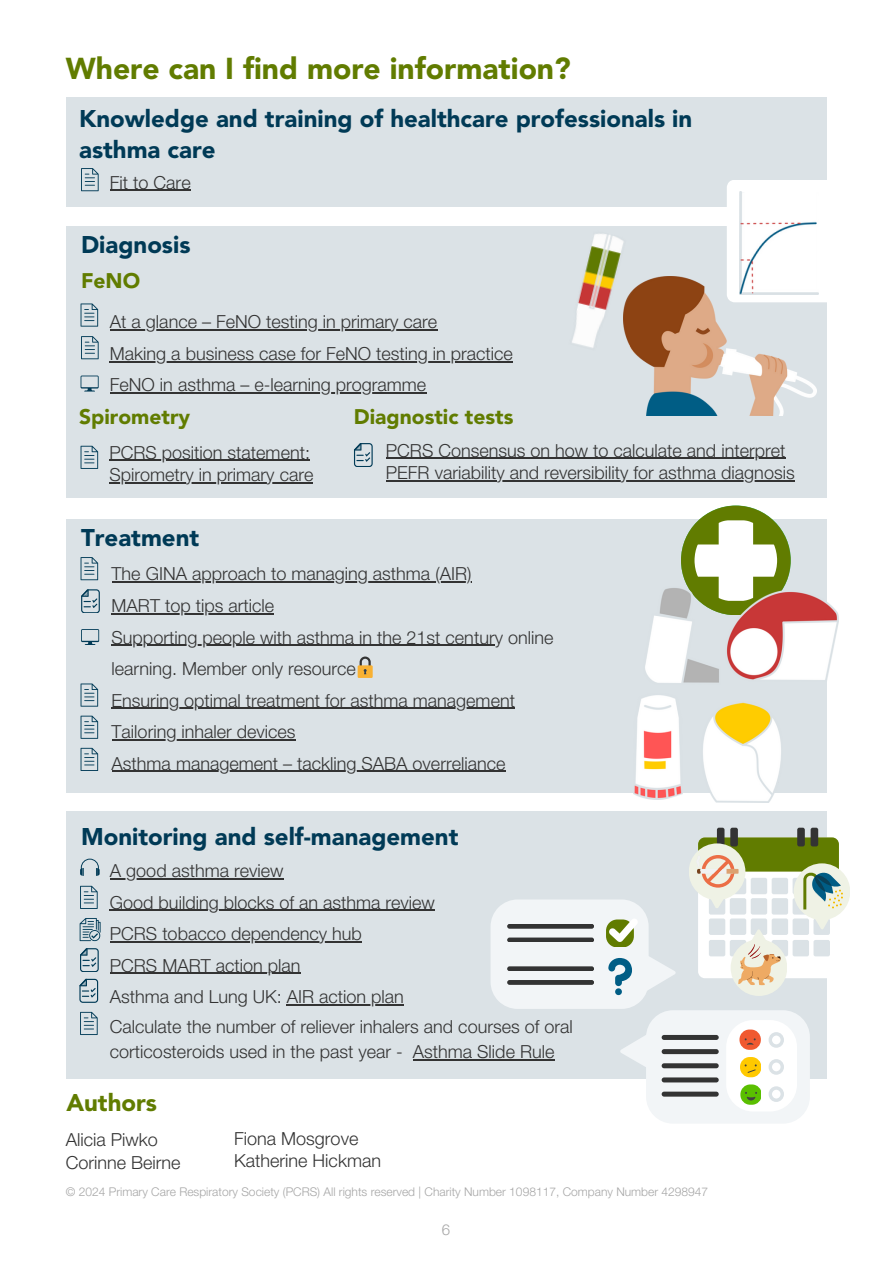
<style>
.page{position:relative;width:894px;height:1264px;background:#fff}
.page>*{position:absolute;margin:0;border:0;box-sizing:border-box;transform-origin:0 0}
.t1{font:900 30px "Avenir LT Std";color:#617c00}
.t2{font:900 24px/31.5px "Avenir LT Std";color:#003a56}
.t3{font:900 24px "Avenir LT Std";color:#617c00}
.t4{font:900 21px "Avenir LT Std";color:#617c00}
.t5{font:300 18px/31.5px "Helvetica Neue LT Std";color:#333}
.t6{font:300 15px "Helvetica Neue LT Std";color:#a6a6a6}
.t7{font:300 12px "Helvetica Neue LT Std";color:#a6a6a6}
</style>
<div class="page">
<div style="left:66px;top:97px;width:760px;height:110px;background:#dbe2e6"></div>
<div style="left:66px;top:519px;width:761px;height:273px;background:#dbe2e6"></div>
<svg style="left:681px;top:505px;width:109px;height:109px;background:#b9c591"></svg>
<img style="left:700px;top:702px;width:81px;height:100px">
<img style="left:725px;top:590px;width:112px;height:90px">
<img style="left:645px;top:586px;width:75px;height:97px">
<img style="left:633px;top:695px;width:49px;height:104px">
<div style="left:66px;top:811px;width:760px;height:268px;background:#dbe2e6"></div>
<hr style="left:110px;top:878px;width:173px;height:1px;background:#333">
<hr style="left:110px;top:909px;width:325px;height:2px;background:#333">
<hr style="left:110px;top:941px;width:252px;height:1px;background:#333">
<hr style="left:110px;top:972px;width:190px;height:2px;background:#333">
<hr style="left:287px;top:1004px;width:117px;height:1px;background:#333">
<div style="left:716px;top:827px;width:8px;height:19px;background:#333;border-radius:2px"></div>
<div style="left:730px;top:827px;width:7px;height:19px;background:#333;border-radius:2px"></div>
<div style="left:797px;top:827px;width:7px;height:19px;background:#333;border-radius:2px"></div>
<div style="left:810px;top:827px;width:8px;height:19px;background:#333;border-radius:2px"></div>
<div style="left:793px;top:863px;width:57px;height:57px;background:#eff2e5;border-radius:50%"></div>
<div style="left:730px;top:939px;width:57px;height:56px;background:#eff2e5;border-radius:50%"></div>
<div style="left:688px;top:843px;width:57px;height:57px;background:#eff2e5;border-radius:50%"></div>
<svg style="left:695px;top:837px;width:147px;height:148px"></svg>
<div style="left:646px;top:1010px;width:163px;height:113px;background:#f2f5f7;border-radius:27px"></div>
<div style="left:661px;top:1077px;width:57px;height:5px;background:#333;border-radius:3px"></div>
<div style="left:661px;top:1091px;width:57px;height:5px;background:#333;border-radius:3px"></div>
<div style="left:726px;top:1020px;width:70px;height:91px;background:#fff;border-radius:27px"></div>
<svg style="left:620px;top:1032px;width:27px;height:35px"></svg>
<div style="left:661px;top:1049px;width:57px;height:5px;background:#333;border-radius:3px"></div>
<div style="left:661px;top:1063px;width:57px;height:5px;background:#333;border-radius:3px"></div>
<div style="left:661px;top:1034px;width:57px;height:5px;background:#333;border-radius:3px"></div>
<div style="left:739px;top:1029px;width:21px;height:20px;background:#f05930;border-radius:10px"></div>
<svg style="left:744px;top:1038px;width:11px;height:6px"></svg>
<div style="left:739px;top:1057px;width:21px;height:20px;background:#ffc900;border-radius:10px"></div>
<svg style="left:744px;top:1064px;width:12px;height:9px"></svg>
<div style="left:740px;top:1084px;width:20px;height:20px;background:#5abf00;border-radius:10px"></div>
<svg style="left:745px;top:1092px;width:11px;height:8px"></svg>
<svg style="left:768px;top:1032px;width:15px;height:15px"></svg>
<svg style="left:768px;top:1059px;width:15px;height:15px"></svg>
<svg style="left:768px;top:1086px;width:15px;height:15px"></svg>
<svg style="left:80px;top:858px;width:19px;height:17px"></svg>
<svg style="left:80px;top:885px;width:18px;height:24px"></svg>
<svg style="left:80px;top:918px;width:21px;height:23px"></svg>
<svg style="left:80px;top:948px;width:19px;height:23px"></svg>
<svg style="left:79px;top:978px;width:19px;height:24px"></svg>
<svg style="left:80px;top:1011px;width:18px;height:24px"></svg>
<hr style="left:413px;top:1059px;width:141px;height:1px;background:#333">
<svg style="left:491px;top:899px;width:184px;height:109px"></svg>
<svg style="left:81px;top:168px;width:18px;height:23px"></svg>
<div style="left:357px;top:665px;width:15px;height:13px;background:#f8b133"></div>
<svg style="left:359px;top:656px;width:11px;height:18px"></svg>
<svg style="left:81px;top:589px;width:19px;height:24px"></svg>
<svg style="left:80px;top:557px;width:18px;height:23px"></svg>
<svg style="left:81px;top:629px;width:18px;height:16px"></svg>
<svg style="left:80px;top:683px;width:18px;height:23px"></svg>
<svg style="left:80px;top:715px;width:18px;height:23px"></svg>
<svg style="left:80px;top:747px;width:18px;height:24px"></svg>
<hr style="left:110px;top:190px;width:81px;height:1px;background:#333">
<div style="left:66px;top:226px;width:760px;height:271px;background:#dbe2e6"></div>
<img style="left:626px;top:298px;width:189px;height:118px">
<svg style="left:627px;top:180px;width:200px;height:205px"></svg>
<svg style="left:80px;top:303px;width:18px;height:23px"></svg>
<svg style="left:81px;top:336px;width:18px;height:23px"></svg>
<svg style="left:80px;top:375px;width:18px;height:16px"></svg>
<svg style="left:80px;top:446px;width:18px;height:23px"></svg>
<svg style="left:354px;top:443px;width:18px;height:23px"></svg>
<hr style="left:110px;top:329px;width:327px;height:1px;background:#333">
<hr style="left:110px;top:361px;width:403px;height:1px;background:#333">
<hr style="left:110px;top:392px;width:316px;height:1px;background:#333">
<hr style="left:109px;top:459px;width:201px;height:2px;background:#333">
<hr style="left:109px;top:482px;width:204px;height:1px;background:#333">
<hr style="left:386px;top:458px;width:399px;height:1px;background:#333">
<hr style="left:386px;top:480px;width:408px;height:1px;background:#333">
<hr style="left:112px;top:581px;width:359px;height:1px;background:#333">
<hr style="left:112px;top:613px;width:162px;height:1px;background:#333">
<hr style="left:112px;top:644px;width:382px;height:1px;background:#333">
<hr style="left:112px;top:707px;width:403px;height:1px;background:#333">
<hr style="left:112px;top:739px;width:183px;height:1px;background:#333">
<hr style="left:112px;top:770px;width:393px;height:1px;background:#333">
<img style="left:739px;top:191px;width:79px;height:104px">
<img style="left:572px;top:234px;width:54px;height:114px">
<h4 class="t1" style="left:66px;top:56px;width:506px">Where can I find more information?</h4>
<p class="t2" style="left:79px;top:105px;width:614px">Knowledge and training of healthcare professionals in asthma care</p>
<h4 class="t5" style="left:110px;top:169px;width:82px">Fit to Care</h4>
<p class="t2" style="left:81px;top:231px;width:111px">Diagnosis</p>
<h2 class="t4" style="left:81px;top:272px;width:61px">FeNO</h2>
<p class="t5" style="left:110px;top:309px;width:329px">At a glance – FeNO testing in primary care</p>
<p class="t5" style="left:110px;top:340px;width:404px">Making a business case for FeNO testing in practice</p>
<p class="t5" style="left:110px;top:372px;width:318px">FeNO in asthma – e-learning programme</p>
<p class="t4" style="left:79px;top:408px;width:113px">Spirometry</p>
<p class="t4" style="left:354px;top:408px;width:161px">Diagnostic tests</p>
<h4 class="t5" style="left:109px;top:439px;width:202px">PCRS position statement:</h4>
<p class="t5" style="left:109px;top:461px;width:205px">Spirometry in primary care</p>
<h1 class="t2" style="left:81px;top:524px;width:120px">Treatment</h1>
<p class="t5" style="left:386px;top:437px;width:401px">PCRS Consensus on how to calculate and interpret</p>
<p class="t5" style="left:386px;top:459px;width:410px">PEFR variability and reversibility for asthma diagnosis</p>
<p class="t5" style="left:112px;top:561px;width:361px">The GINA approach to managing asthma (AIR)</p>
<p class="t5" style="left:112px;top:592px;width:164px">MART top tips article</p>
<h2 class="t5" style="left:112px;top:624px;width:443px">Supporting people with asthma in the 21st century online learning. Member only resource</h2>
<p class="t5" style="left:112px;top:687px;width:405px">Ensuring optimal treatment for asthma management</p>
<p class="t5" style="left:112px;top:718px;width:185px">Tailoring inhaler devices</p>
<h4 class="t5" style="left:112px;top:750px;width:395px">Asthma management – tackling SABA overreliance</h4>
<p class="t2" style="left:81px;top:822px;width:379px">Monitoring and self-management</p>
<h2 class="t5" style="left:110px;top:857px;width:175px">A good asthma review</h2>
<h3 class="t5" style="left:110px;top:889px;width:326px">Good building blocks of an asthma review</h3>
<p class="t5" style="left:110px;top:920px;width:253px">PCRS tobacco dependency hub</p>
<p class="t5" style="left:110px;top:952px;width:295px">PCRS MART action plan<br>Asthma and Lung UK: AIR action plan</p>
<h3 class="t5" style="left:110px;top:1016px;width:464px;line-height:24.8px">Calculate the number of reliever inhalers and courses of oral corticosteroids used in the past year - Asthma Slide Rule</h3>
<p class="t3" style="left:66px;top:1093px;width:92px">Authors</p>
<p class="t5" style="left:66px;top:1130px;width:116px;line-height:22.5px">Alicia Piwko<br>Corinne Beirne</p>
<h3 class="t5" style="left:234px;top:1129px;width:148px;line-height:22.5px">Fiona Mosgrove<br>Katherine Hickman</h3>
<p class="t7" style="left:66px;top:1187px;width:643px">© 2024 Primary Care Respiratory Society (PCRS) All rights reserved | Charity Number 1098117, Company Number 4298947</p>
<p class="t6" style="left:441px;top:1224px;width:10px">6</p>
</div>
